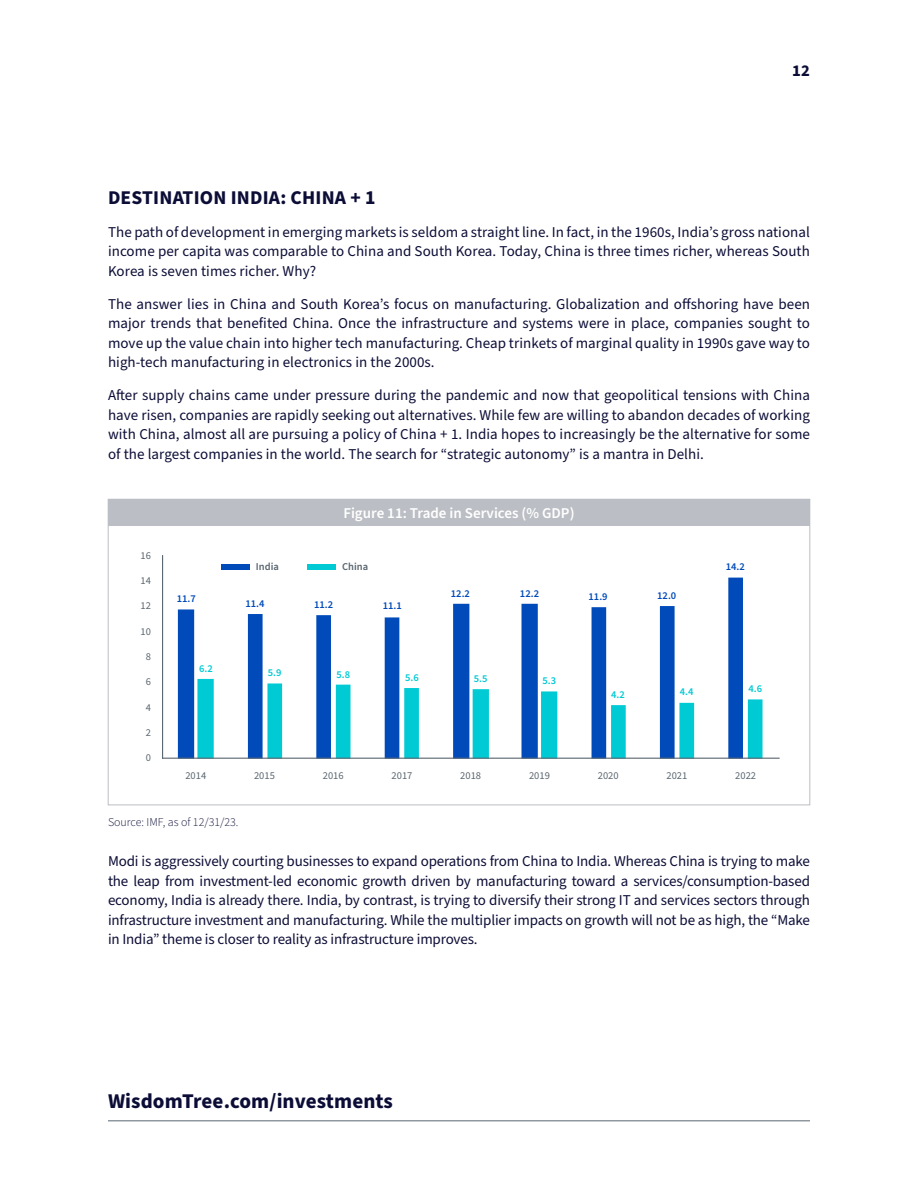
<style>
.page{position:relative;width:918px;height:1188px;background:#fff}
.page>*{position:absolute;margin:0;border:0;box-sizing:border-box;transform-origin:0 0}
.t1{font:700 21px "Source Sans Pro";letter-spacing:.005em;color:#0c0d36}
.t2{font:700 19.5px "Source Sans Pro";letter-spacing:.01em;color:#0c0d36}
.t3{font:700 16.5px "Source Sans Pro";color:#0c0d36}
.t4{font:15px/19.5px "Source Sans Pro";letter-spacing:.005em;color:#0c0d36;text-align:justify}
.t5{font:600 15px "Source Sans Pro";color:#fff}
.t6{font:300 12px "Source Sans Pro";color:#0c0d36}
.t7{font:10.5px "Source Sans Pro";color:#5a6670}
.t8{font:600 10.5px "Source Sans Pro";color:#004aba}
.t9{font:600 10.5px "Source Sans Pro";color:#00cad4}
.t10{font:600 10.5px "Source Sans Pro";color:#5a6670}
</style>
<div class="page">
<hr style="left:108px;top:1121px;width:702px;height:1px;background:#5a6670">
<div style="left:108px;top:499px;width:702px;height:27px;background:#bbbec4"></div>
<svg style="left:178px;top:578px;width:565px;height:180px"></svg>
<svg style="left:197px;top:679px;width:566px;height:79px"></svg>
<hr style="left:162px;top:758px;width:618px;height:1px;background:#5a6670">
<hr style="left:162px;top:555px;width:1px;height:204px;background:#5a6670">
<div style="left:221px;top:564px;width:29px;height:6px;background:#004aba"></div>
<div style="left:307px;top:564px;width:29px;height:6px;background:#00cad4"></div>
<p class="t3" style="left:792px;top:59px;width:19px">12</p>
<p class="t2" style="left:108px;top:184px;width:269px">DESTINATION INDIA: CHINA + 1</p>
<p class="t4" style="left:108px;top:222px;width:703px">The path of development in emerging markets is seldom a straight line. In fact, in the 1960s, India’s gross national income per capita was comparable to China and South Korea. Today, China is three times richer, whereas South Korea is seven times richer. Why?</p>
<p class="t4" style="left:108px;top:294px;width:704px">The answer lies in China and South Korea’s focus on manufacturing. Globalization and offshoring have been major trends that benefited China. Once the infrastructure and systems were in place, companies sought to move up the value chain into higher tech manufacturing. Cheap trinkets of marginal quality in 1990s gave way to high-tech manufacturing in electronics in the 2000s.</p>
<p class="t4" style="left:108px;top:386px;width:704px">After supply chains came under pressure during the pandemic and now that geopolitical tensions with China have risen, companies are rapidly seeking out alternatives. While few are willing to abandon decades of working with China, almost all are pursuing a policy of China + 1. India hopes to increasingly be the alternative for some of the largest companies in the world. The search for “strategic autonomy” is a mantra in Delhi.</p>
<p class="t7" style="left:141px;top:548px;width:12px">16</p>
<p class="t7" style="left:141px;top:574px;width:12px">14</p>
<p class="t7" style="left:141px;top:599px;width:12px">12</p>
<p class="t7" style="left:141px;top:624px;width:12px">10</p>
<p class="t7" style="left:146px;top:650px;width:7px">8</p>
<p class="t7" style="left:146px;top:675px;width:7px">6</p>
<p class="t7" style="left:146px;top:700px;width:7px">4</p>
<p class="t7" style="left:146px;top:726px;width:7px">2</p>
<p class="t7" style="left:146px;top:751px;width:7px">0</p>
<p class="t8" style="left:177px;top:592px;width:21px">11.7</p>
<p class="t9" style="left:199px;top:661px;width:15px">6.2</p>
<p class="t5" style="left:343px;top:503px;width:233px">Figure 11: Trade in Services (% GDP)</p>
<p class="t10" style="left:256px;top:559px;width:24px">India</p>
<p class="t10" style="left:342px;top:559px;width:27px">China</p>
<p class="t8" style="left:245px;top:596px;width:21px">11.4</p>
<p class="t8" style="left:314px;top:597px;width:21px">11.2</p>
<p class="t8" style="left:383px;top:599px;width:21px">11.1</p>
<p class="t8" style="left:451px;top:586px;width:21px">12.2</p>
<p class="t8" style="left:520px;top:586px;width:21px">12.2</p>
<p class="t8" style="left:589px;top:590px;width:21px">11.9</p>
<p class="t8" style="left:657px;top:588px;width:21px">12.0</p>
<p class="t8" style="left:726px;top:560px;width:21px">14.2</p>
<p class="t9" style="left:268px;top:666px;width:15px">5.9</p>
<p class="t9" style="left:336px;top:667px;width:15px">5.8</p>
<p class="t9" style="left:405px;top:670px;width:15px">5.6</p>
<p class="t9" style="left:474px;top:671px;width:15px">5.5</p>
<p class="t9" style="left:542px;top:673px;width:15px">5.3</p>
<p class="t9" style="left:611px;top:687px;width:15px">4.2</p>
<p class="t9" style="left:680px;top:685px;width:15px">4.4</p>
<p class="t9" style="left:749px;top:682px;width:15px">4.6</p>
<p class="t7" style="left:185px;top:769px;width:22px">2014</p>
<p class="t7" style="left:254px;top:769px;width:22px">2015</p>
<p class="t7" style="left:323px;top:769px;width:22px">2016</p>
<p class="t7" style="left:392px;top:769px;width:22px">2017</p>
<p class="t7" style="left:460px;top:769px;width:22px">2018</p>
<p class="t7" style="left:529px;top:769px;width:22px">2019</p>
<p class="t7" style="left:598px;top:769px;width:22px">2020</p>
<p class="t7" style="left:667px;top:769px;width:22px">2021</p>
<p class="t7" style="left:735px;top:769px;width:22px">2022</p>
<p class="t6" style="left:108px;top:814px;width:132px">Source: IMF, as of 12/31/23.</p>
<p class="t4" style="left:108px;top:852px;width:704px">Modi is aggressively courting businesses to expand operations from China to India. Whereas China is trying to make the leap from investment-led economic growth driven by manufacturing toward a services/consumption-based economy, India is already there. India, by contrast, is trying to diversify their strong IT and services sectors through infrastructure investment and manufacturing. While the multiplier impacts on growth will not be as high, the “Make in India” theme is closer to reality as infrastructure improves.</p>
<h1 class="t1" style="left:108px;top:1086px;width:286px">WisdomTree.com/investments</h1>
</div>
